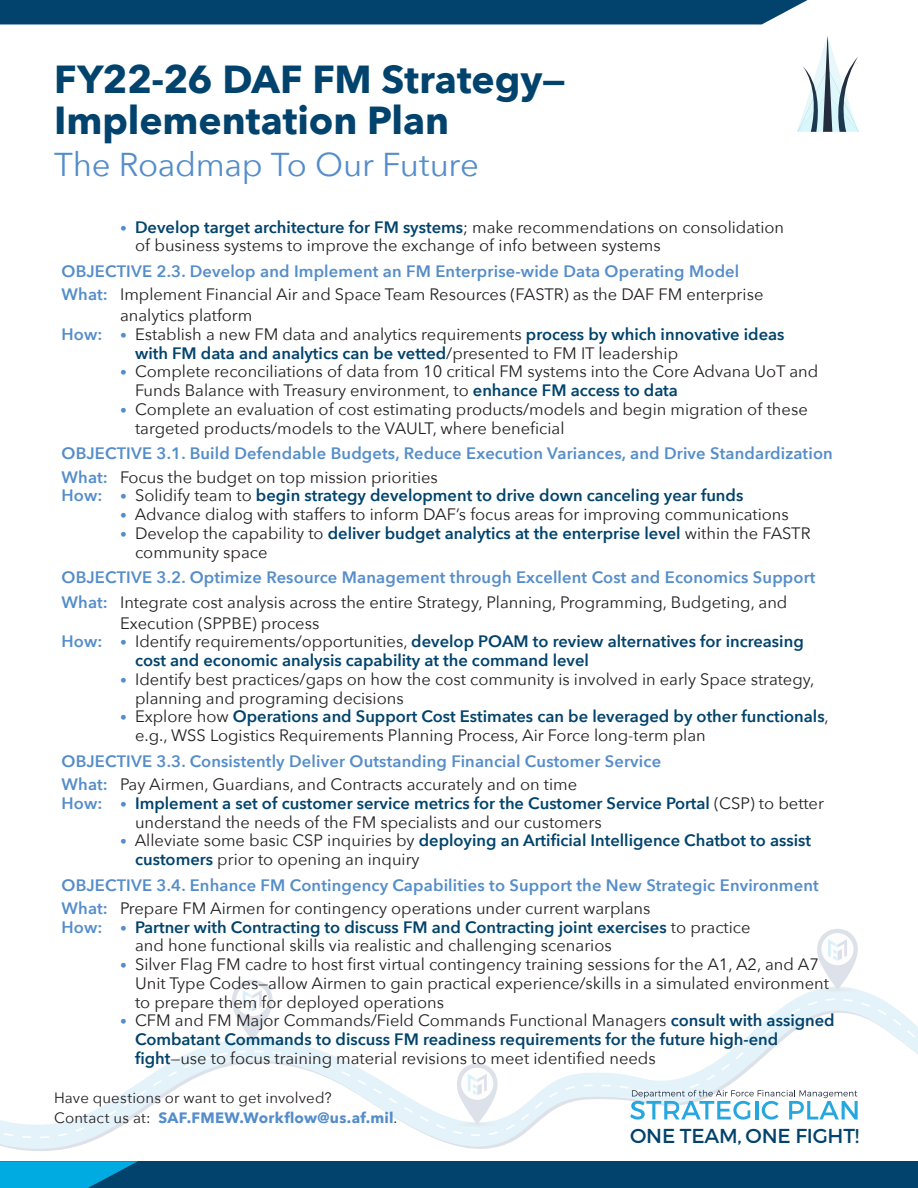
<style>
.page{position:relative;width:918px;height:1188px;background:#fff}
.page>*{position:absolute;margin:0;border:0;box-sizing:border-box;transform-origin:0 0}
.t1{font:700 39px/40.5px "Avenir Next";color:#01436c}
.t2{font:33px "Avenir Next";letter-spacing:-.01em;color:#548dca}
.t3{font:20.1px "Montserrat";letter-spacing:-.01em;color:#01436c}
.t4{font:16.5px/18.8px "Avenir Next";color:#231f20}
.t5{font:600 16.5px/18.8px "Avenir Next";color:#01436c}
.t6{font:600 16.5px "Avenir Next";letter-spacing:.01em;color:#548dca}
.t7{font:15px/19.5px "Avenir Next";letter-spacing:.01em;color:#231f20}
.s1{font-size:13.5px;color:#548dca}
.s2{font-weight:600;color:#01436c}
.s3{font-weight:600;color:#548dca}
.s4{color:#548dca}
.s5{font-weight:400;font-size:13.5px;color:#548dca}
.s6{font-weight:400;color:#231f20}
.s7{font-weight:700;color:#548dca}
</style>
<div class="page">
<div style="left:0;top:0;width:808px;height:24px;background:#01436c"></div>
<div style="left:0;top:1161px;width:918px;height:27px;background:#01436c"></div>
<svg style="left:0;top:1161px;width:138px;height:27px"></svg>
<svg style="left:797px;top:36px;width:62px;height:96px"></svg>
<svg style="left:0;top:990px;width:881px;height:161px"></svg>
<svg style="left:0;top:999px;width:918px;height:140px"></svg>
<div style="left:230px;top:1038px;width:45px;height:6px;background:#e2eff4;border-radius:50%"></div>
<svg style="left:232px;top:980px;width:41px;height:60px"></svg>
<div style="left:455px;top:1121px;width:45px;height:6px;background:#e2eef3;border-radius:50%"></div>
<svg style="left:457px;top:1063px;width:41px;height:61px"></svg>
<div style="left:815px;top:987px;width:45px;height:6px;background:#e2eff4;border-radius:50%"></div>
<svg style="left:817px;top:929px;width:41px;height:61px"></svg>
<svg style="left:630px;top:1090px;width:228px;height:30px"></svg>
<p class="t1" style="left:54px;top:59px;width:513px">FY22-26 DAF FM Strategy—<br>Implementation Plan</p>
<p class="t2" style="left:54px;top:136px;width:426px">The Roadmap To Our Future</p>
<p class="t4" style="left:135px;top:217px;width:651px;text-indent:-15px"><span class="s1">•</span> <span class="s2">Develop target architecture for FM systems</span>; make recommendations on consolidation of business systems to improve the exchange of info between systems</p>
<p class="t6" style="left:62px;top:257px;width:679px">OBJECTIVE 2.3. Develop and Implement an FM Enterprise-wide Data Operating Model</p>
<p class="t4" style="left:120px;top:283px;width:645px;line-height:21px;text-indent:-58px"><span class="s3">What:</span> Implement Financial Air and Space Team Resources (FASTR) as the DAF FM enterprise analytics platform</p>
<p class="t4" style="left:135px;top:324px;width:651px;text-indent:-74px"><span class="s3">How:</span> <span class="s1">•</span> Establish a new FM data and analytics requirements <span class="s2">process by which innovative ideas with FM data and analytics can be vetted</span>/presented to FM IT leadership</p>
<p class="t4" style="left:135px;top:362px;width:685px;text-indent:-15px"><span class="s1">•</span> Complete reconciliations of data from 10 critical FM systems into the Core Advana UoT and<br>Funds Balance with Treasury environment, to <span class="s2">enhance FM access to data</span></p>
<p class="t4" style="left:135px;top:399px;width:674px;text-indent:-15px"><span class="s1">•</span> Complete an evaluation of cost estimating products/models and begin migration of these targeted products/models to the VAULT, where beneficial</p>
<p class="t6" style="left:62px;top:439px;width:773px">OBJECTIVE 3.1. Build Defendable Budgets, Reduce Execution Variances, and Drive Standardization</p>
<p class="t4" style="left:62px;top:467px;width:378px"><span class="s3">What:</span> Focus the budget on top mission priorities</p>
<p class="t5" style="left:62px;top:486px;width:683px"><span class="s4">How:</span> <span class="s5">•</span> <span class="s6">Solidify team to</span> begin strategy development to drive down canceling year funds</p>
<p class="t4" style="left:120px;top:504px;width:670px"><span class="s1">•</span> Advance dialog with staffers to inform DAF’s focus areas for improving communications</p>
<p class="t4" style="left:135px;top:523px;width:677px;text-indent:-15px"><span class="s1">•</span> Develop the capability to <span class="s2">deliver budget analytics at the enterprise level</span> within the FASTR community space</p>
<p class="t6" style="left:62px;top:563px;width:755px">OBJECTIVE 3.2. Optimize Resource Management through Excellent Cost and Economics Support</p>
<p class="t4" style="left:120px;top:591px;width:669px;line-height:21px;text-indent:-58px"><span class="s3">What:</span> Integrate cost analysis across the entire Strategy, Planning, Programming, Budgeting, and<br>Execution (SPPBE) process</p>
<p class="t5" style="left:135px;top:632px;width:670px;text-indent:-74px"><span class="s4">How:</span> <span class="s5">•</span> <span class="s6">Identify requirements/opportunities,</span> develop POAM to review alternatives for increasing cost and economic analysis capability at the command level</p>
<p class="t4" style="left:135px;top:669px;width:681px;text-indent:-15px"><span class="s1">•</span> Identify best practices/gaps on how the cost community is involved in early Space strategy, planning and programing decisions</p>
<p class="t4" style="left:135px;top:707px;width:695px;text-indent:-15px"><span class="s1">•</span> Explore how <span class="s2">Operations and Support Cost Estimates can be leveraged by other functionals</span>, e.g., WSS Logistics Requirements Planning Process, Air Force long-term plan</p>
<p class="t6" style="left:62px;top:747px;width:601px">OBJECTIVE 3.3. Consistently Deliver Outstanding Financial Customer Service</p>
<p class="t4" style="left:62px;top:774px;width:517px"><span class="s3">What:</span> Pay Airmen, Guardians, and Contracts accurately and on time</p>
<p class="t5" style="left:135px;top:793px;width:690px;text-indent:-74px"><span class="s4">How:</span> <span class="s5">•</span> Implement a set of customer service metrics for the Customer Service Portal <span class="s6">(CSP) to better understand the needs of the FM specialists and our customers</span></p>
<p class="t5" style="left:135px;top:831px;width:678px;text-indent:-15px"><span class="s5">•</span> <span class="s6">Alleviate some basic CSP inquiries by</span> deploying an Artificial Intelligence Chatbot to assist customers <span class="s6">prior to opening an inquiry</span></p>
<p class="t6" style="left:62px;top:871px;width:759px">OBJECTIVE 3.4. Enhance FM Contingency Capabilities to Support the New Strategic Environment</p>
<p class="t4" style="left:62px;top:898px;width:590px"><span class="s3">What:</span> Prepare FM Airmen for contingency operations under current warplans</p>
<p class="t4" style="left:135px;top:917px;width:617px;text-indent:-74px"><span class="s3">How:</span> <span class="s1">•</span> <span class="s2">Partner with Contracting to discuss FM and Contracting joint exercises</span> to practice and hone functional skills via realistic and challenging scenarios</p>
<p class="t4" style="left:120px;top:954px;width:700px"><span class="s1">•</span> Silver Flag FM cadre to host first virtual contingency training sessions for the A1, A2, and A7</p>
<p class="t4" style="left:135px;top:973px;width:695px">Unit Type Codes—allow Airmen to gain practical experience/skills in a simulated environment to prepare them for deployed operations</p>
<p class="t4" style="left:135px;top:1011px;width:701px;text-indent:-15px"><span class="s1">•</span> CFM and FM Major Commands/Field Commands Functional Managers <span class="s2">consult with assigned<br>Combatant Commands to discuss FM readiness requirements for the future high-end fight</span>—use to focus training material revisions to meet identified needs</p>
<p class="t7" style="left:54px;top:1088px;width:345px">Have questions or want to get involved?<br>Contact us at: <span class="s7">SAF.FMEW.Workflow@us.af.mil</span>.</p>
<p class="t3" style="left:630px;top:1123px;width:230px">ONE TEAM, ONE FIGHT!</p>
</div>
